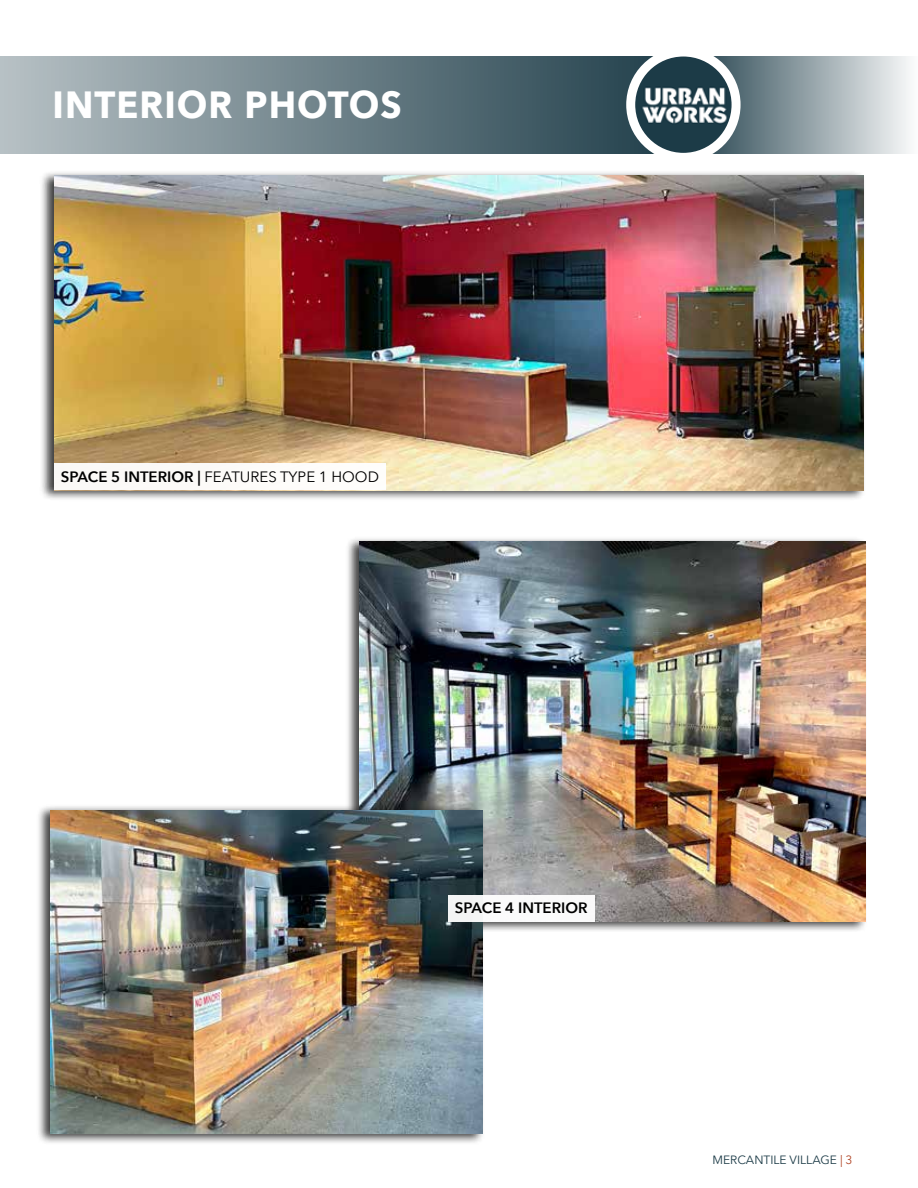
<style>
.page{position:relative;width:918px;height:1188px;background:#fff}
.page>*{position:absolute;margin:0;border:0;box-sizing:border-box;transform-origin:0 0}
.t1{font:700 37.8px "Avenir Next";letter-spacing:.03em;color:#fff;scale:.95 1}
.t2{font:15px "Avenir Next";color:#000}
.t3{font:600 15px "Avenir Next";color:#000}
.t4{font:12px "Avenir Next";color:#1c3b47}
.s1{font-weight:600}
.s2{color:#b04425}
</style>
<div class="page">
<div style="left:0;top:56px;width:697px;height:97px;background:linear-gradient(to right,#b8c1c5,#1c3b47)"></div>
<svg style="left:733px;top:56px;width:176px;height:97px;background:#a0adb2"></svg>
<img style="left:636px;top:56px;width:97px;height:97px">
<div style="left:626px;top:48px;width:115px;height:114px;border:9px solid #fff;border-radius:50%"></div>
<div style="left:39px;top:170px;width:827px;height:332px;background:#000;opacity:.75"></div>
<img style="left:54px;top:176px;width:810px;height:314px">
<div style="left:345px;top:537px;width:523px;height:395px;background:#000;opacity:.75"></div>
<img style="left:359px;top:542px;width:506px;height:380px">
<div style="left:36px;top:805px;width:449px;height:340px;background:#000;opacity:.75"></div>
<img style="left:51px;top:810px;width:432px;height:324px">
<div style="left:54px;top:463px;width:332px;height:27px;background:#fcfbf8"></div>
<div style="left:448px;top:895px;width:146px;height:27px;background:#fff"></div>
<h1 class="t1" style="left:52px;top:72px;width:369px">INTERIOR PHOTOS</h1>
<p class="t2" style="left:61px;top:464px;width:320px"><span class="s1">SPACE 5 INTERIOR |</span> FEATURES TYPE 1 HOOD</p>
<p class="t3" style="left:455px;top:895px;width:134px">SPACE 4 INTERIOR</p>
<p class="t4" style="left:713px;top:1150px;width:142px">MERCANTILE VILLAGE <span class="s2">| 3</span></p>
</div>
